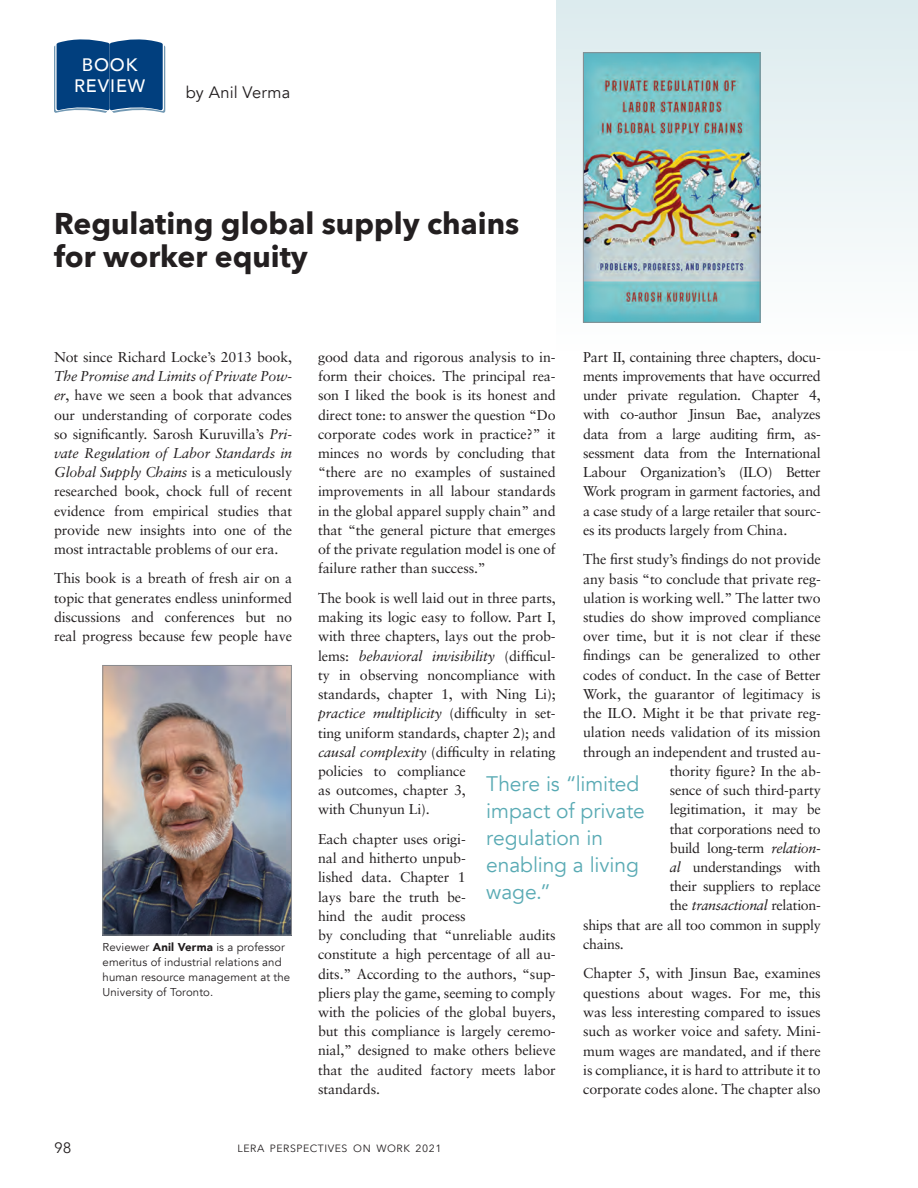
<style>
.page{position:relative;width:918px;height:1188px;background:#fff}
.page>*{position:absolute;margin:0;border:0;box-sizing:border-box;transform-origin:0 0}
.t1{font:700 30px/33px "Avenir Next";color:#231f20}
.pull_Q_sans{font:21px/27px "Avenir";letter-spacing:-.005em;color:#59aab4}
.book_icon_text{font:500 18px/21px "Avenir";letter-spacing:.05em;color:#fff;text-align:center}
.byline{font:16.5px "Avenir";letter-spacing:.005em;color:#231f20}
.t2{font:15px "Avenir Next";color:#231f20}
.sabon_9_5_over_13_BO{font:14.25px/19.2px "Sabon";letter-spacing:-.01em;color:#231f20;text-align:justify}
.sabon_9_5_over_13_BO-2{font:italic 14.25px "Sabon";letter-spacing:-.025em;color:#231f20}
.author_bio_or_book_r{font:11.4px/15px "Avenir";letter-spacing:.01em;color:#231f20}
.t3{font:10.5px "Avenir Next";letter-spacing:.05em;color:#231f20}
.s1{font-style:italic}
.s2{font-weight:900}
.s3{font-style:normal}
</style>
<div class="page">
<div style="left:556px;top:0;width:362px;height:351px;background:linear-gradient(to bottom,#dcebed,#fcfcfc)"></div>
<svg style="left:54px;top:39px;width:111px;height:74px;background:#1b528b"></svg>
<img style="left:585px;top:54px;width:173px;height:266px">
<div style="left:583px;top:52px;width:177px;height:270px;border:1px solid #8a8c8f"></div>
<img style="left:105px;top:667px;width:185px;height:266px">
<div style="left:103px;top:665px;width:189px;height:270px;border:1px solid #8a8c8f"></div>
<p class="book_icon_text" style="left:74px;top:53px;width:73px">BOOK<br>REVIEW</p>
<p class="byline" style="left:186px;top:82px;width:106px">by Anil Verma</p>
<p class="t1" style="left:54px;top:207px;width:467px">Regulating global supply chains for worker equity</p>
<p class="sabon_9_5_over_13_BO" style="left:54px;top:347px;width:240px">Not since Richard Locke’s 2013 book, <span class="s1">The Promise and Limits of Private Pow&shy;er</span>, have we seen a book that advances our understanding of corporate codes so significantly. Sarosh Kuruvilla’s <span class="s1">Pri&shy;vate Regulation of Labor Standards in Global Supply Chains</span> is a meticulously researched book, chock full of recent evidence from empirical studies that provide new insights into one of the most intractable problems of our era.</p>
<p class="sabon_9_5_over_13_BO" style="left:54px;top:569px;width:240px">This book is a breath of fresh air on a topic that generates endless uninformed discussions and conferences but no real progress because few people have</p>
<p class="author_bio_or_book_r" style="left:103px;top:940px;width:189px">Reviewer <span class="s2">Anil Verma</span> is a professor emeritus of industrial relations and human resource management at the<br>University of Toronto.</p>
<p class="sabon_9_5_over_13_BO" style="left:583px;top:347px;width:239px">Part II, containing three chapters, docu&shy;ments improvements that have occurred under private regulation. Chapter 4, with co-author Jinsun Bae, analyzes data from a large auditing firm, as&shy;sessment data from the International Labour Organization’s (ILO) Better Work program in garment factories, and a case study of a large retailer that sourc&shy;es its products largely from China.</p>
<p class="sabon_9_5_over_13_BO" style="left:583px;top:550px;width:239px">The first study’s findings do not provide</p>
<p class="sabon_9_5_over_13_BO" style="left:583px;top:569px;width:239px">any basis “to conclude that private reg-</p>
<p class="sabon_9_5_over_13_BO" style="left:583px;top:588px;width:239px">ulation is working well.” The latter two</p>
<p class="sabon_9_5_over_13_BO" style="left:583px;top:607px;width:239px">studies do show improved compliance</p>
<p class="sabon_9_5_over_13_BO" style="left:583px;top:627px;width:239px">over time, but it is not clear if these</p>
<p class="sabon_9_5_over_13_BO" style="left:583px;top:646px;width:239px">findings can be generalized to other</p>
<p class="sabon_9_5_over_13_BO" style="left:583px;top:665px;width:239px">codes of conduct. In the case of Better</p>
<p class="sabon_9_5_over_13_BO" style="left:583px;top:684px;width:239px">Work, the guarantor of legitimacy is</p>
<p class="sabon_9_5_over_13_BO" style="left:583px;top:703px;width:239px">the ILO. Might it be that private reg-</p>
<p class="sabon_9_5_over_13_BO" style="left:583px;top:723px;width:239px">ulation needs validation of its mission</p>
<p class="sabon_9_5_over_13_BO" style="left:583px;top:742px;width:239px">through an independent and trusted au-</p>
<p class="sabon_9_5_over_13_BO" style="left:670px;top:761px;width:152px">thority figure? In the ab-</p>
<p class="sabon_9_5_over_13_BO" style="left:670px;top:780px;width:152px">sence of such third-party</p>
<p class="sabon_9_5_over_13_BO" style="left:670px;top:800px;width:152px">legitimation, it may be</p>
<p class="sabon_9_5_over_13_BO" style="left:670px;top:819px;width:152px">that corporations need to</p>
<p class="sabon_9_5_over_13_BO" style="left:670px;top:838px;width:152px">build long-term <span class="s1">relation-</span></p>
<p class="sabon_9_5_over_13_BO" style="left:670px;top:857px;width:152px"><span class="s1">al</span> understandings with</p>
<p class="sabon_9_5_over_13_BO" style="left:670px;top:876px;width:152px">their suppliers to replace</p>
<p class="sabon_9_5_over_13_BO-2" style="left:670px;top:897px;width:152px"><span class="s3">the</span> transactional <span class="s3">relation-</span></p>
<p class="sabon_9_5_over_13_BO" style="left:583px;top:915px;width:239px">ships that are all too common in supply</p>
<p class="sabon_9_5_over_13_BO" style="left:583px;top:934px;width:42px">chains.</p>
<p class="sabon_9_5_over_13_BO" style="left:583px;top:964px;width:239px">Chapter 5, with Jinsun Bae, examines questions about wages. For me, this was less interesting compared to issues such as worker voice and safety. Mini&shy;mum wages are mandated, and if there is compliance, it is hard to attribute it to corporate codes alone. The chapter also</p>
<p class="sabon_9_5_over_13_BO" style="left:318px;top:347px;width:239px">good data and rigorous analysis to in&shy;form their choices. The principal rea&shy;son I liked the book is its honest and direct tone: to answer the question “Do corporate codes work in practice?” it minces no words by concluding that “there are no examples of sustained improvements in all labour standards in the global apparel supply chain” and that “the general picture that emerges of the private regulation model is one of failure rather than success.”</p>
<p class="sabon_9_5_over_13_BO" style="left:318px;top:588px;width:239px;text-align:left">The book is well laid out in three parts, making its logic easy to follow. Part I, with three chapters, lays out the prob&shy;lems: <span class="s1">behavioral invisibility</span> (difficul&shy;ty in observing noncompliance with standards, chapter 1, with Ning Li); <span class="s1">practice multiplicity</span> (difficulty in set&shy;ting uniform standards, chapter 2); and <span class="s1">causal complexity</span> (difficulty in relating policies to compliance<br>as outcomes, chapter 3,<br>with Chunyun Li).</p>
<p class="sabon_9_5_over_13_BO" style="left:318px;top:829px;width:239px;text-align:left">Each chapter uses origi-<br>nal and hitherto unpub-<br>lished data. Chapter 1<br>lays bare the truth be-<br>hind the audit process<br>by concluding that “unreliable audits constitute a high percentage of all au&shy;dits.” According to the authors, “sup&shy;pliers play the game, seeming to comply with the policies of the global buyers, but this compliance is largely ceremo&shy;nial,” designed to make others believe that the audited factory meets labor standards.</p>
<p class="pull_Q_sans" style="left:486px;top:770px;width:160px">There is “limited impact of private regulation in enabling a living wage.”</p>
<p class="t2" style="left:54px;top:1135px;width:19px">98</p>
<p class="t3" style="left:238px;top:1139px;width:205px">LERA PERSPECTIVES ON WORK 2021</p>
</div>
